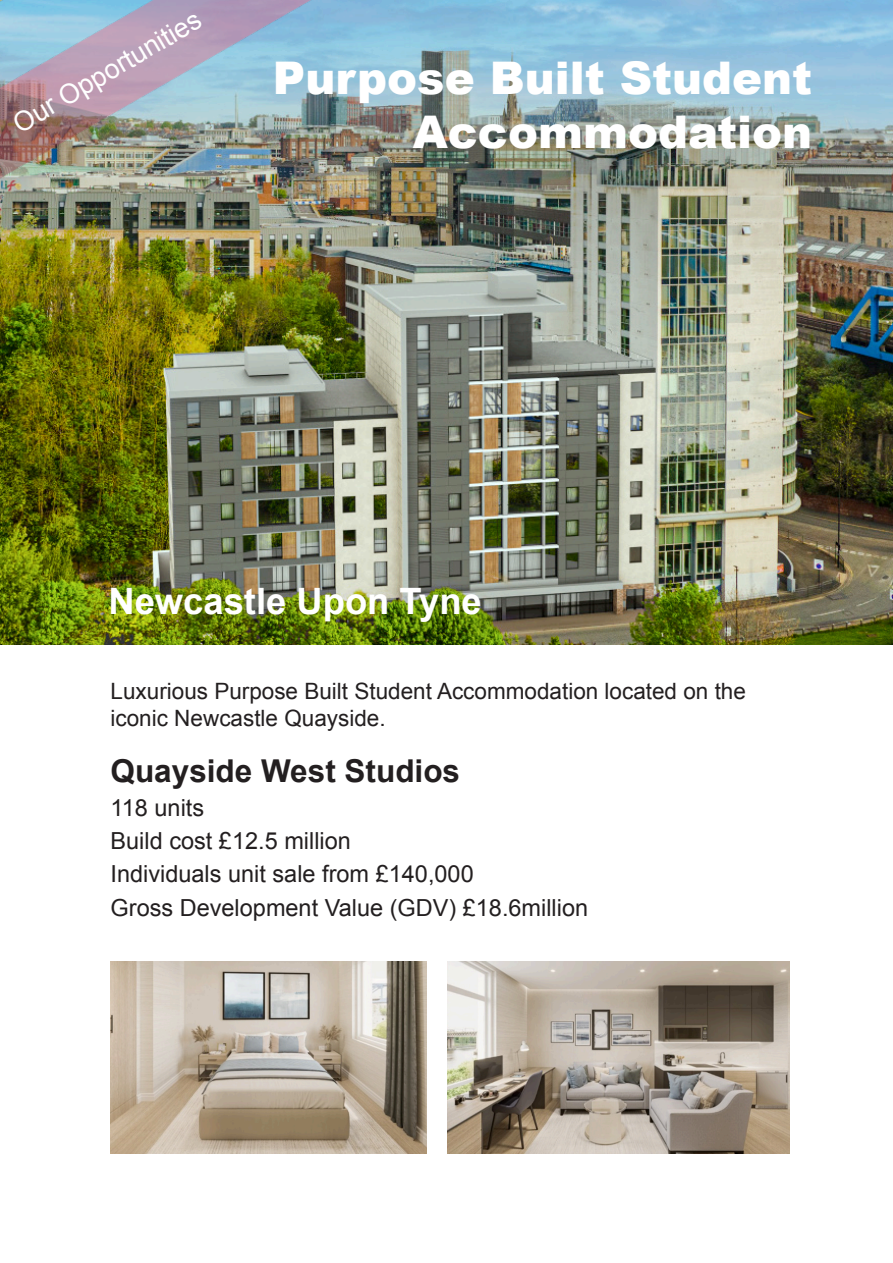
<style>
.page{position:relative;width:893px;height:1263px;background:#fff}
.page>*{position:absolute;margin:0;border:0;box-sizing:border-box;transform-origin:0 0}
.t1{font:900 45px "Arial";color:#fff}
.t2{font:700 36.45px "Arial";color:#fff}
.t3{font:700 31.5px "Arial";color:#231f20}
.t4{font:27px "Arial";color:#fff}
.t5{font:23.55px "Arial";color:#231f20}
.t6{font:22.5px/27px "Arial";color:#231f20}
</style>
<div class="page">
<img style="left:0;top:0;width:893px;height:644px">
<img style="left:0;top:0;width:419px;height:206px">
<img style="left:448px;top:961px;width:341px;height:193px">
<img style="left:111px;top:961px;width:315px;height:192px">
<p class="t4" style="left:7px;top:111px;width:215px;rotate:-31deg">Our Opportunities</p>
<p class="t1" style="left:273px;top:45px;width:541px">Purpose Built Student</p>
<p class="t1" style="left:413px;top:99px;width:401px">Accommodation</p>
<p class="t2" style="left:108px;top:577px;width:375px">Newcastle Upon Tyne</p>
<p class="t6" style="left:111px;top:678px;width:637px">Luxurious Purpose Built Student Accommodation located on the iconic Newcastle Quayside.</p>
<p class="t3" style="left:111px;top:750px;width:351px">Quayside West Studios</p>
<p class="t5" style="left:111px;top:792px;width:95px">118 units</p>
<p class="t5" style="left:111px;top:825px;width:242px">Build cost £12.5 million</p>
<p class="t5" style="left:111px;top:859px;width:365px">Individuals unit sale from £140,000</p>
<p class="t5" style="left:111px;top:892px;width:479px">Gross Development Value (GDV) £18.6million</p>
</div>
